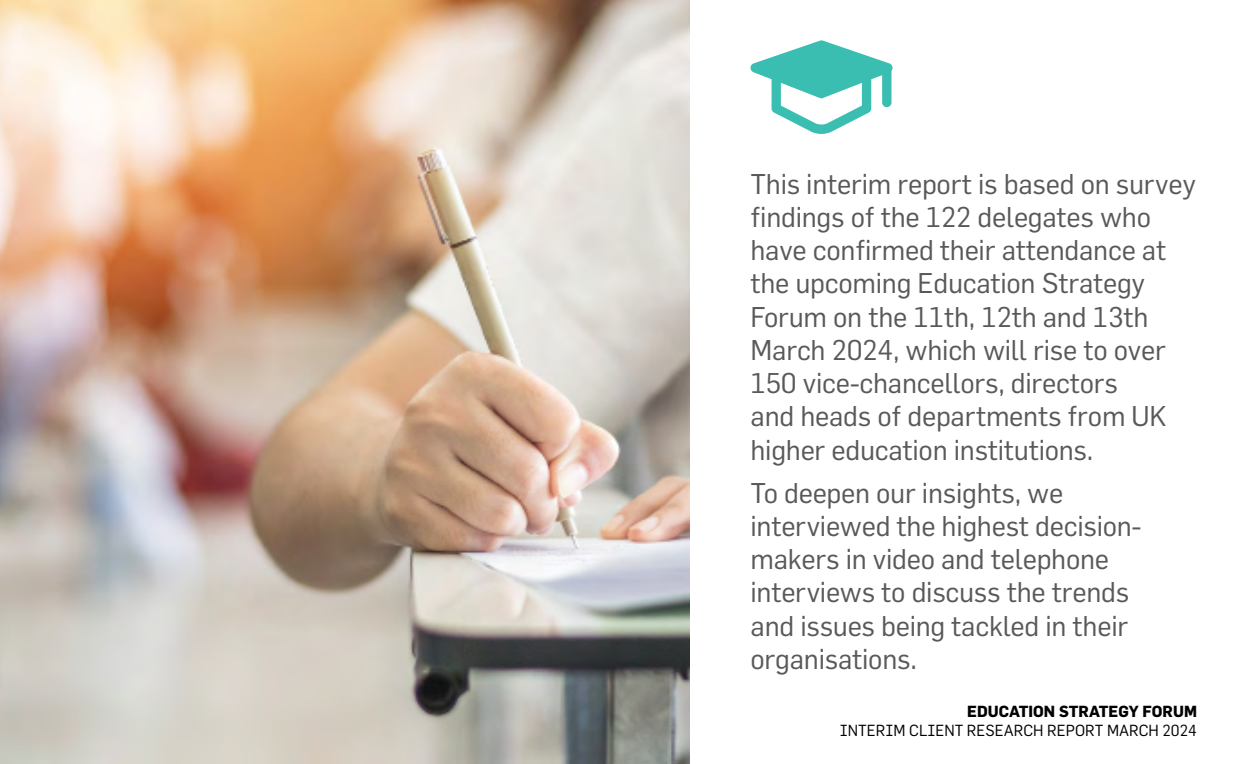
<style>
.page{position:relative;width:1260px;height:764px;background:#fff}
.page>*{position:absolute;margin:0;border:0;box-sizing:border-box;transform-origin:0 0}
.t1{font:28px/33.2px "Flama";letter-spacing:-.01em;color:#58595b}
.t2{font:15.75px "Flama";color:#000}
.t3{font:700 15.75px "Flama";color:#000}
</style>
<div class="page">
<img style="left:0;top:0;width:690px;height:764px">
<svg style="left:751px;top:40px;width:142px;height:94px"></svg>
<p class="t1" style="left:751px;top:166px;width:447px">This interim report is based on survey findings of the 122 delegates who have confirmed their attendance at the upcoming Education Strategy Forum on the 11th, 12th and 13th March 2024, which will rise to over 150 vice-chancellors, directors<br>and heads of departments from UK higher education institutions.</p>
<p class="t1" style="left:751px;top:475px;width:393px">To deepen our insights, we interviewed the highest decision&shy;makers in video and telephone interviews to discuss the trends and issues being tackled in their organisations.</p>
<p class="t3" style="left:967px;top:702px;width:231px">EDUCATION STRATEGY FORUM</p>
<p class="t2" style="left:840px;top:721px;width:359px">INTERIM CLIENT RESEARCH REPORT MARCH 2024</p>
</div>
